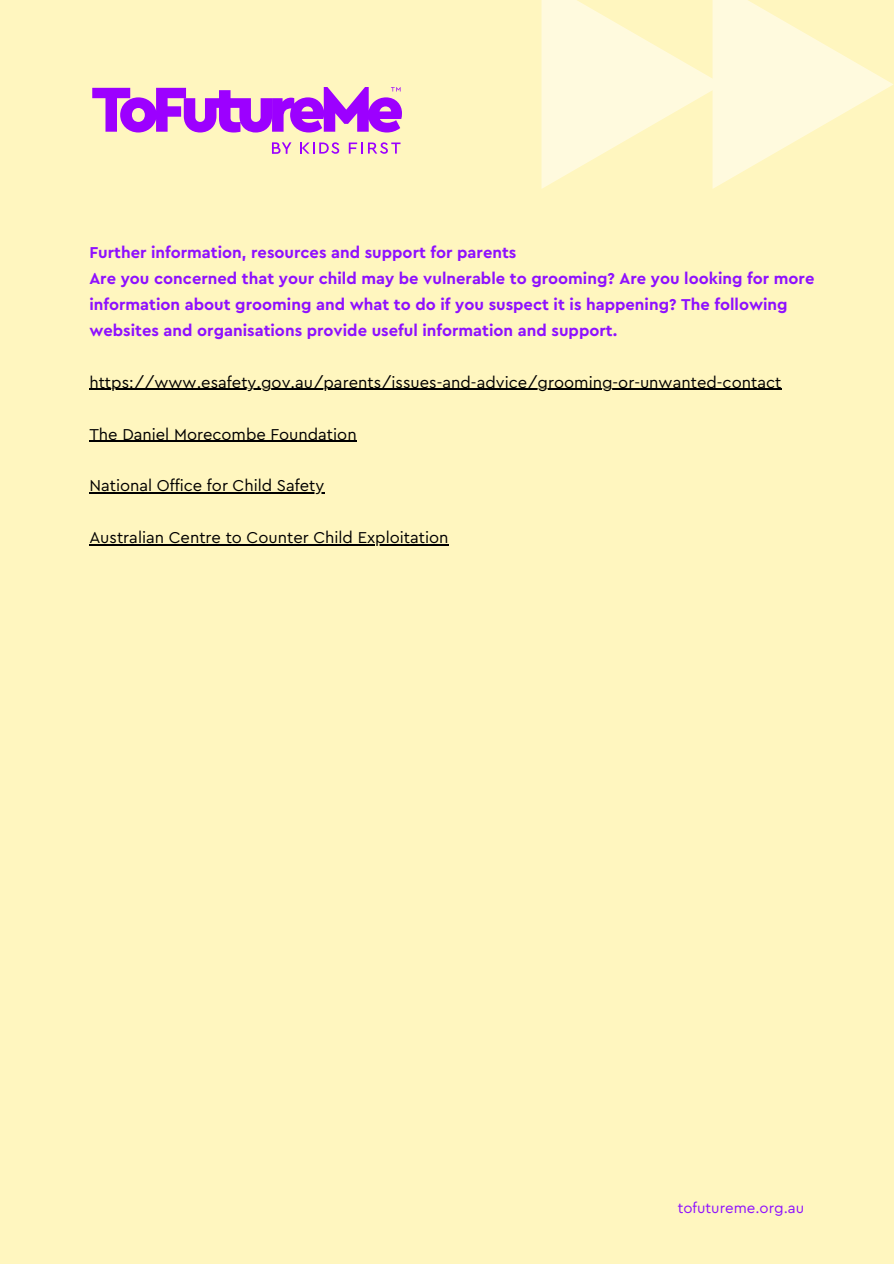
<style>
.page{position:relative;width:894px;height:1264px;background:#fff}
.page>*{position:absolute;margin:0;border:0;box-sizing:border-box;transform-origin:0 0}
.t1{font:700 16.5px/25.8px "Cera Pro";color:#8e10ff}
.t2{font:16.5px "Cera Pro";color:#000}
.t3{font:15px "Cera Pro";color:#8e10ff}
</style>
<div class="page">
<div style="left:0;top:0;width:893px;height:1263px;background:#fff6bf"></div>
<svg style="left:541px;top:0;width:352px;height:189px"></svg>
<svg style="left:272px;top:142px;width:19px;height:12px"></svg>
<svg style="left:300px;top:142px;width:39px;height:12px"></svg>
<svg style="left:349px;top:142px;width:51px;height:12px"></svg>
<svg style="left:92px;top:87px;width:310px;height:45px"></svg>
<hr style="left:89px;top:389px;width:692px;height:1px;background:#000">
<hr style="left:89px;top:440px;width:267px;height:2px;background:#000">
<hr style="left:89px;top:492px;width:235px;height:1px;background:#000">
<hr style="left:89px;top:544px;width:359px;height:1px;background:#000">
<h1 class="t1" style="left:89px;top:240px;width:726px">Further information, resources and support for parents<br>Are you concerned that your child may be vulnerable to grooming? Are you looking for more information about grooming and what to do if you suspect it is happening? The following websites and organisations provide useful information and support.</h1>
<p class="t2" style="left:89px;top:374px;width:693px">https://www.esafety.gov.au/parents/issues-and-advice/grooming-or-unwanted-contact</p>
<p class="t2" style="left:89px;top:426px;width:269px">The Daniel Morecombe Foundation</p>
<p class="t2" style="left:89px;top:478px;width:236px">National Office for Child Safety</p>
<p class="t2" style="left:89px;top:530px;width:360px">Australian Centre to Counter Child Exploitation</p>
<p class="t3" style="left:677px;top:1200px;width:128px">tofutureme.org.au</p>
</div>
